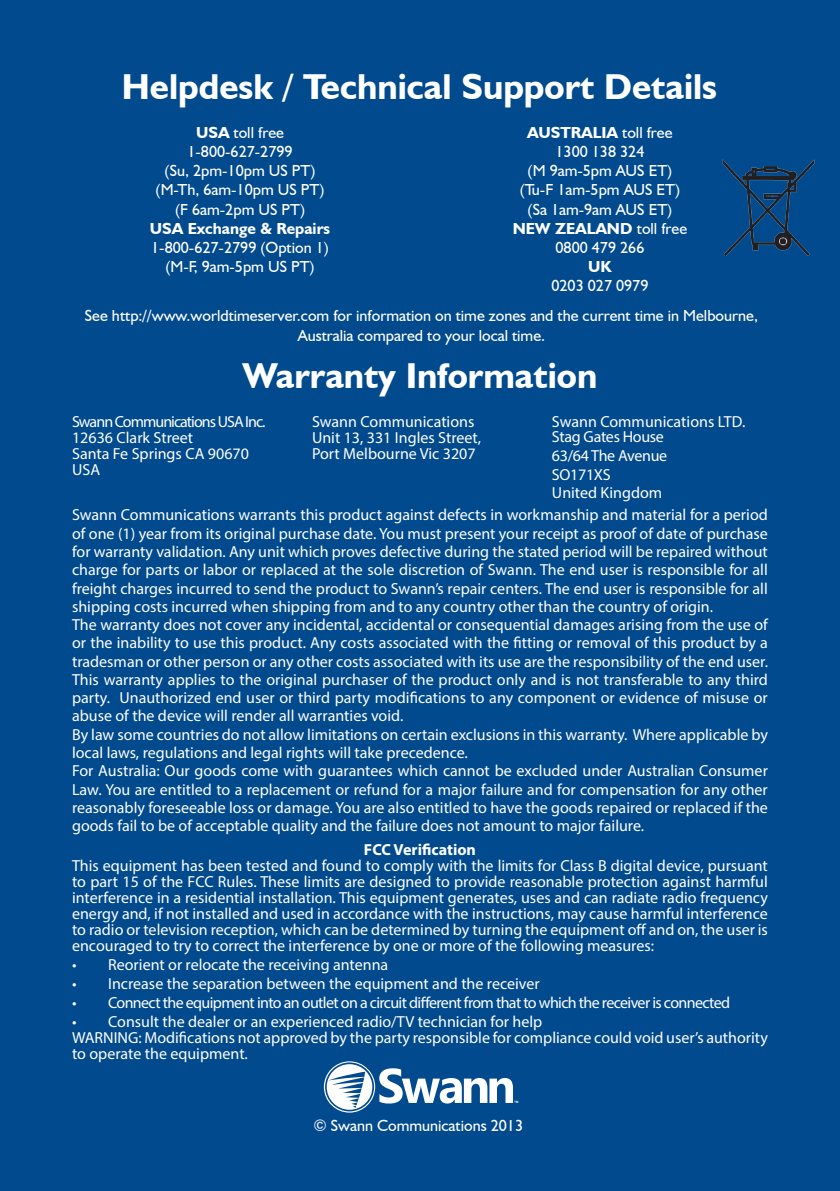
<style>
.page{position:relative;width:840px;height:1191px;background:#fff}
.page>*{position:absolute;margin:0;border:0;box-sizing:border-box;transform-origin:0 0}
.Headline_Bolded{font:700 36px "Humanist 521 BT";color:#fff}
.BackPage__Warranty_F{font:16px/18.2px "Myriad Pro";color:#fff;text-align:justify}
.t1{font:16px/19.2px "Humanist 521 BT";color:#fff;text-align:center}
.BackPage__Warranty_F-2{font:16px "Myriad Pro";letter-spacing:-.04em;color:#fff}
.t2{font:700 16px "Humanist 521 BT";color:#fff}
.BackPage__Warranty_F-3{font:16px "Myriad Pro";letter-spacing:-.02em;color:#fff}
.BackPage__Warranty_F-4{font:16px "Myriad Pro";letter-spacing:-.06em;color:#fff}
.BackPage__Warranty_F-5{font:700 16px "Myriad Pro";color:#fff}
.s1{font-weight:400}
.s2{font-weight:700}
</style>
<div class="page">
<div style="left:0;top:0;width:839px;height:1191px;background:#004a8d"></div>
<svg style="left:324px;top:1061px;width:194px;height:51px"></svg>
<img style="left:722px;top:159px;width:93px;height:97px">
<p class="Headline_Bolded" style="left:122px;top:65px;width:596px">Helpdesk / Technical Support Details</p>
<p class="t2" style="left:527px;top:122px;width:147px">AUSTRALIA <span class="s1">toll free</span></p>
<p class="t1" style="left:555px;top:142px;width:90px">1300 138 324</p>
<p class="t1" style="left:527px;top:161px;width:146px">(M 9am-5pm AUS ET)</p>
<p class="t1" style="left:519px;top:180px;width:161px">(Tu-F 1am-5pm AUS ET)</p>
<p class="t1" style="left:527px;top:199px;width:146px">(Sa 1am-9am AUS ET)</p>
<p class="t2" style="left:512px;top:218px;width:176px">NEW ZEALAND <span class="s1">toll free</span></p>
<p class="t1" style="left:555px;top:238px;width:90px">0800 479 266</p>
<p class="t2" style="left:588px;top:257px;width:25px">UK</p>
<p class="t1" style="left:551px;top:276px;width:98px">0203 027 0979</p>
<p class="t1" style="left:85px;top:306px;width:674px">See http://www.worldtimeserver.com for information on time zones and the current time in Melbourne,<br>Australia compared to your local time.</p>
<p class="t1" style="left:196px;top:122px;width:89px"><span class="s2">USA</span> toll free</p>
<p class="t1" style="left:187px;top:142px;width:107px">1-800-627-2799</p>
<p class="t1" style="left:164px;top:161px;width:152px">(Su, 2pm-10pm US PT)</p>
<p class="t1" style="left:155px;top:180px;width:170px">(M-Th, 6am-10pm US PT)</p>
<p class="t1" style="left:175px;top:199px;width:131px">(F 6am-2pm US PT)</p>
<p class="t2" style="left:150px;top:218px;width:182px">USA Exchange &amp; Repairs</p>
<p class="t1" style="left:151px;top:238px;width:179px">1-800-627-2799 (Option 1)</p>
<p class="t1" style="left:165px;top:257px;width:151px">(M-F, 9am-5pm US PT)</p>
<p class="Headline_Bolded" style="left:242px;top:353px;width:356px">Warranty Information</p>
<p class="BackPage__Warranty_F-4" style="left:72px;top:411px;width:195px">Swann Communications USA Inc.</p>
<p class="BackPage__Warranty_F" style="left:72px;top:428px;width:122px">12636 Clark Street</p>
<p class="BackPage__Warranty_F" style="left:72px;top:444px;width:178px">Santa Fe Springs CA 90670</p>
<p class="BackPage__Warranty_F" style="left:72px;top:460px;width:30px">USA</p>
<p class="BackPage__Warranty_F" style="left:312px;top:412px;width:164px">Swann Communications</p>
<p class="BackPage__Warranty_F" style="left:312px;top:428px;width:170px">Unit 13, 331 Ingles Street,</p>
<p class="BackPage__Warranty_F" style="left:312px;top:444px;width:165px">Port Melbourne Vic 3207</p>
<p class="BackPage__Warranty_F" style="left:551px;top:412px;width:195px">Swann Communications LTD.</p>
<p class="BackPage__Warranty_F-3" style="left:551px;top:427px;width:113px">Stag Gates House</p>
<p class="BackPage__Warranty_F-3" style="left:551px;top:446px;width:117px">63/64 The Avenue</p>
<p class="BackPage__Warranty_F-3" style="left:551px;top:465px;width:60px">SO171XS</p>
<p class="BackPage__Warranty_F" style="left:551px;top:483px;width:112px">United Kingdom</p>
<p class="BackPage__Warranty_F" style="left:72px;top:506px;width:697px">Swann Communications warrants this product against defects in workmanship and material for a period of one (1) year from its original purchase date. You must present your receipt as proof of date of purchase for warranty validation. Any unit which proves defective during the stated period will be repaired without charge for parts or labor or replaced at the sole discretion of Swann. The end user is responsible for all freight charges incurred to send the product to Swann’s repair centers. The end user is responsible for all shipping costs incurred when shipping from and to any country other than the country of origin.</p>
<p class="BackPage__Warranty_F" style="left:72px;top:615px;width:697px">The warranty does not cover any incidental, accidental or consequential damages arising from the use of or the inability to use this product. Any costs associated with the fitting or removal of this product by a tradesman or other person or any other costs associated with its use are the responsibility of the end user.<br>This warranty applies to the original purchaser of the product only and is not transferable to any third party. Unauthorized end user or third party modifications to any component or evidence of misuse or abuse of the device will render all warranties void.</p>
<p class="BackPage__Warranty_F" style="left:72px;top:725px;width:697px">By law some countries do not allow limitations on certain exclusions in this warranty. Where applicable by local laws, regulations and legal rights will take precedence.</p>
<p class="BackPage__Warranty_F" style="left:72px;top:761px;width:697px">For Australia: Our goods come with guarantees which cannot be excluded under Australian Consumer Law. You are entitled to a replacement or refund for a major failure and for compensation for any other reasonably foreseeable loss or damage. You are also entitled to have the goods repaired or replaced if the goods fail to be of acceptable quality and the failure does not amount to major failure.</p>
<p class="BackPage__Warranty_F-5" style="left:364px;top:838px;width:113px">FCC Verification</p>
<p class="BackPage__Warranty_F" style="left:72px;top:857px;width:697px;line-height:16px">This equipment has been tested and found to comply with the limits for Class B digital device, pursuant to part 15 of the FCC Rules. These limits are designed to provide reasonable protection against harmful interference in a residential installation. This equipment generates, uses and can radiate radio frequency energy and, if not installed and used in accordance with the instructions, may cause harmful interference to radio or television reception, which can be determined by turning the equipment off and on, the user is encouraged to try to correct the interference by one or more of the following measures:</p>
<p class="BackPage__Warranty_F" style="left:72px;top:955px;width:317px">• Reorient or relocate the receiving antenna</p>
<p class="BackPage__Warranty_F" style="left:72px;top:974px;width:469px">• Increase the separation between the equipment and the receiver</p>
<p class="BackPage__Warranty_F-2" style="left:72px;top:993px;width:659px">• Connect the equipment into an outlet on a circuit different from that to which the receiver is connected</p>
<p class="BackPage__Warranty_F" style="left:72px;top:1012px;width:471px">• Consult the dealer or an experienced radio/TV technician for help</p>
<p class="BackPage__Warranty_F" style="left:72px;top:1029px;width:697px;line-height:16px">WARNING: Modifications not approved by the party responsible for compliance could void user’s authority to operate the equipment.</p>
<p class="t1" style="left:313px;top:1115px;width:211px">© Swann Communications 2013</p>
</div>
